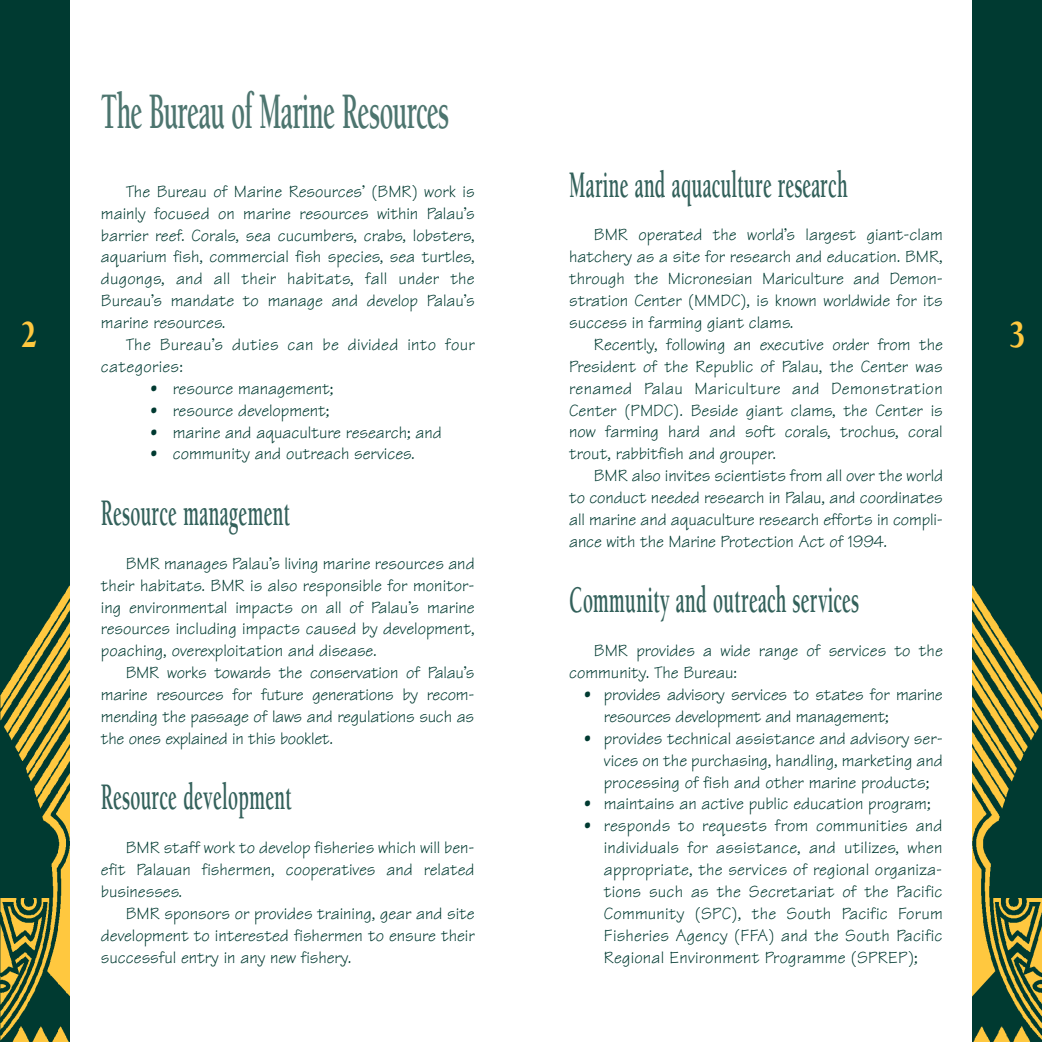
<style>
.page{position:relative;width:1042px;height:1042px;background:#fff}
.page>*{position:absolute;margin:0;border:0;box-sizing:border-box;transform-origin:0 0}
.t1{font:700 52.5px "Berkeley";letter-spacing:-.025em;color:#4d756f;scale:.5 1}
.t2{font:900 39.2px "Berkeley";color:#ffc83f;scale:.71 1}
.t3{font:700 38.5px "Berkeley";letter-spacing:.015em;color:#33615b;scale:.5 1}
.t4{font:17.5px/21.9px "Tekton";color:#003a31;text-align:justify}
.t5{font:17.5px/21.9px "Tekton";letter-spacing:.02em;color:#003a31}
</style>
<div class="page">
<img style="left:972px;top:0;width:70px;height:1042px">
<img style="left:0;top:0;width:69px;height:1042px">
<h2 class="t2" style="left:22px;top:319px;width:23px">2</h2>
<h1 class="t1" style="left:101px;top:91px;width:698px">The Bureau of Marine Resources</h1>
<p class="t4" style="left:101px;top:183px;width:375px;text-indent:25px">The Bureau of Marine Resources’ (BMR) work is mainly focused on marine resources within Palau’s barrier reef. Corals, sea cucumbers, crabs, lobsters, aquarium fish, commercial fish species, sea turtles, dugongs, and all their habitats, fall under the Bureau’s mandate to manage and develop Palau’s marine resources.</p>
<p class="t5" style="left:101px;top:336px;width:375px;text-indent:25px">The Bureau’s duties can be divided into four categories:</p>
<p class="t4" style="left:151px;top:380px;width:184px">• resource management;</p>
<p class="t4" style="left:151px;top:401px;width:180px">• resource development;</p>
<p class="t4" style="left:151px;top:423px;width:293px">• marine and aquaculture research; and</p>
<p class="t4" style="left:151px;top:445px;width:266px">• community and outreach services.</p>
<h3 class="t3" style="left:101px;top:498px;width:380px">Resource management</h3>
<p class="t4" style="left:101px;top:555px;width:375px;text-indent:25px">BMR manages Palau’s living marine resources and their habitats. BMR is also responsible for monitor&shy;ing environmental impacts on all of Palau’s marine resources including impacts caused by development, poaching, overexploitation and disease.</p>
<p class="t4" style="left:101px;top:664px;width:375px;text-indent:25px">BMR works towards the conservation of Palau’s marine resources for future generations by recom&shy;mending the passage of laws and regulations such as the ones explained in this booklet.</p>
<h3 class="t3" style="left:101px;top:782px;width:383px">Resource development</h3>
<p class="t4" style="left:101px;top:839px;width:375px;text-indent:25px">BMR staff work to develop fisheries which will ben&shy;efit Palauan fishermen, cooperatives and related businesses.</p>
<p class="t4" style="left:101px;top:905px;width:375px;text-indent:25px">BMR sponsors or provides training, gear and site development to interested fishermen to ensure their successful entry in any new fishery.</p>
<h3 class="t3" style="left:569px;top:170px;width:559px">Marine and aquaculture research</h3>
<p class="t4" style="left:569px;top:226px;width:375px;text-indent:25px">BMR operated the world’s largest giant-clam hatchery as a site for research and education. BMR, through the Micronesian Mariculture and Demon&shy;stration Center (MMDC), is known worldwide for its success in farming giant clams.</p>
<p class="t4" style="left:569px;top:336px;width:375px;text-indent:25px">Recently, following an executive order from the President of the Republic of Palau, the Center was renamed Palau Mariculture and Demonstration Center (PMDC). Beside giant clams, the Center is now farming hard and soft corals, trochus, coral trout, rabbitfish and grouper.</p>
<p class="t4" style="left:569px;top:467px;width:375px;text-indent:25px">BMR also invites scientists from all over the world to conduct needed research in Palau, and coordinates all marine and aquaculture research efforts in compli&shy;ance with the Marine Protection Act of 1994.</p>
<h3 class="t3" style="left:569px;top:585px;width:582px">Community and outreach services</h3>
<p class="t4" style="left:569px;top:642px;width:375px;text-indent:25px">BMR provides a wide range of services to the community. The Bureau:</p>
<p class="t4" style="left:604px;top:686px;width:340px;text-indent:-20px">• provides advisory services to states for marine resources development and management;</p>
<p class="t4" style="left:604px;top:729px;width:340px;text-indent:-20px">• provides technical assistance and advisory ser&shy;vices on the purchasing, handling, marketing and processing of fish and other marine products;</p>
<p class="t4" style="left:584px;top:795px;width:348px">• maintains an active public education program;</p>
<p class="t4" style="left:604px;top:817px;width:340px;text-indent:-20px">• responds to requests from communities and individuals for assistance, and utilizes, when appropriate, the services of regional organiza&shy;tions such as the Secretariat of the Pacific Community (SPC), the South Pacific Forum Fisheries Agency (FFA) and the South Pacific Regional Environment Programme (SPREP);</p>
<h2 class="t2" style="left:1010px;top:319px;width:23px">3</h2>
</div>
